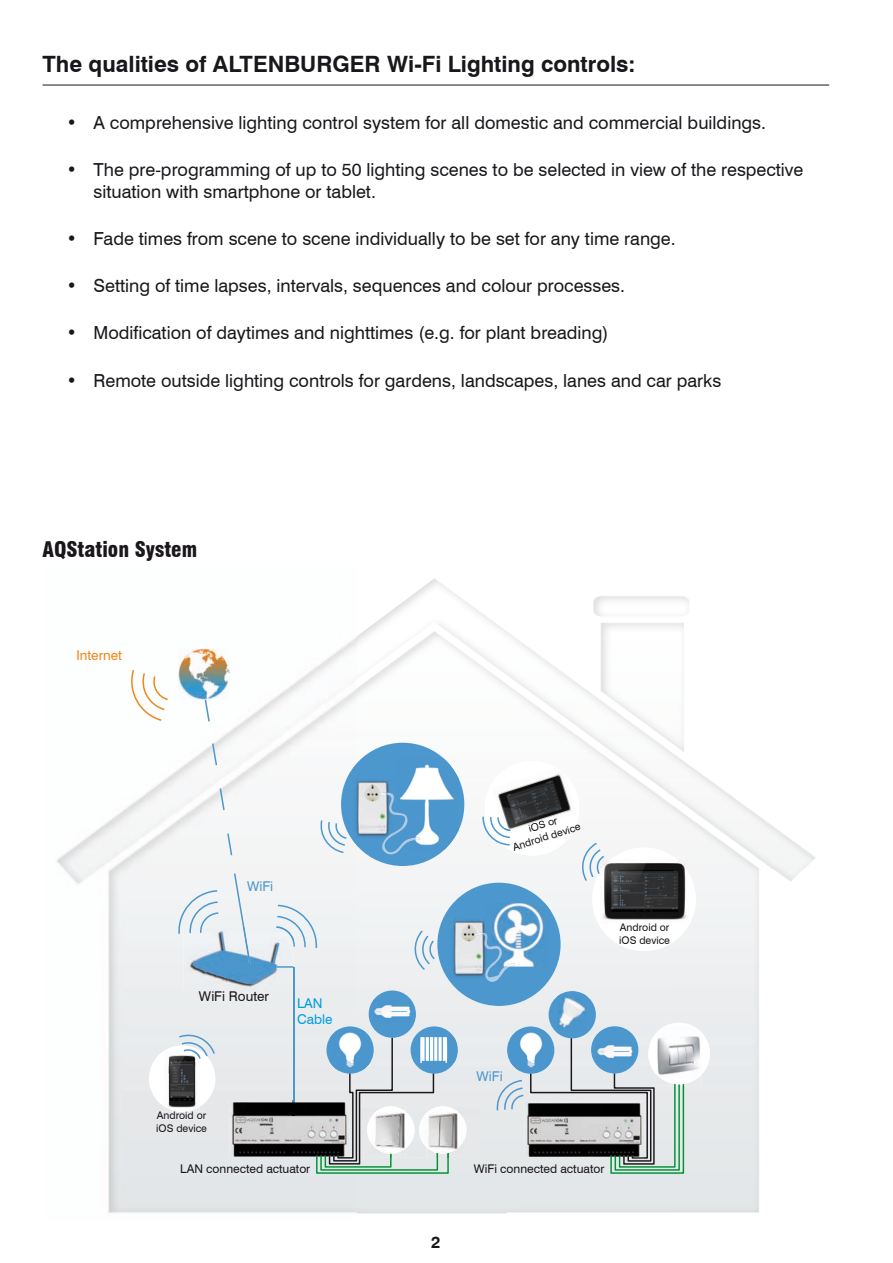
<style>
.page{position:relative;width:893px;height:1263px;background:#fff}
.page>*{position:absolute;margin:0;border:0;box-sizing:border-box;transform-origin:0 0}
.t1{font:700 22.5px "Swiss 721 BT";color:#1a171c}
.t2{font:900 condensed 21px "Swiss 721 BT";color:#1a171c}
.t3{font:18px/21.6px "Swiss 721 BT";color:#1a171c}
.t4{font:700 16.5px "Swiss 721 BT";color:#1a171c}
.t5{font:13.5px "Swiss 721 BT";color:#1a171c}
.t6{font:13.5px "Swiss 721 BT";color:#f0871b}
.t7{font:13.5px/16.2px "Swiss 721 BT";color:#009ee0}
.t8{font:13.5px "Swiss 721 BT";color:#4c98ce}
.t9{font:12px "Swiss 721 BT";color:#1a171c}
.t10{font:10.5px/12.6px "Swiss 721 BT";color:#1a171c}
</style>
<div class="page">
<hr style="left:43px;top:84px;width:786px;height:2px;background:#646567">
<img style="left:56px;top:636px;width:301px;height:578px">
<img style="left:357px;top:578px;width:335px;height:190px">
<div style="left:410px;top:768px;width:208px;height:151px;background:#f4f5f5"></div>
<img style="left:618px;top:768px;width:198px;height:101px">
<img style="left:357px;top:846px;width:53px;height:368px">
<div style="left:409px;top:919px;width:52px;height:295px;background:#e9ecee"></div>
<div style="left:514px;top:919px;width:158px;height:294px;background:#ebedef"></div>
<img style="left:199px;top:991px;width:70px;height:10px">
<img style="left:157px;top:1112px;width:49px;height:7px">
<div style="left:341px;top:743px;width:123px;height:123px;background:#4c98ce;border-radius:50%"></div>
<svg style="left:276px;top:904px;width:42px;height:46px"></svg>
<svg style="left:319px;top:819px;width:29px;height:35px"></svg>
<img style="left:354px;top:779px;width:36px;height:58px">
<img style="left:400px;top:759px;width:58px;height:91px">
<svg style="left:393px;top:795px;width:3px;height:20px"></svg>
<img style="left:379px;top:793px;width:14px;height:21px">
<svg style="left:380px;top:831px;width:20px;height:23px"></svg>
<img style="left:396px;top:812px;width:24px;height:38px">
<svg style="left:234px;top:873px;width:17px;height:54px"></svg>
<svg style="left:226px;top:832px;width:7px;height:25px"></svg>
<svg style="left:219px;top:787px;width:7px;height:25px"></svg>
<svg style="left:211px;top:742px;width:7px;height:25px"></svg>
<img style="left:184px;top:927px;width:110px;height:64px">
<img style="left:276px;top:927px;width:18px;height:20px">
<img style="left:243px;top:927px;width:8px;height:37px">
<svg style="left:178px;top:889px;width:42px;height:46px"></svg>
<img style="left:178px;top:648px;width:52px;height:52px">
<svg style="left:205px;top:700px;width:5px;height:21px"></svg>
<div style="left:437px;top:883px;width:124px;height:123px;background:#4c98ce;border-radius:50%"></div>
<svg style="left:412px;top:929px;width:24px;height:42px"></svg>
<img style="left:451px;top:919px;width:35px;height:58px">
<svg style="left:127px;top:668px;width:42px;height:54px"></svg>
<svg style="left:276px;top:966px;width:18px;height:2px"></svg>
<hr style="left:293px;top:967px;width:1px;height:159px;background:#4c98ce">
<img style="left:492px;top:903px;width:58px;height:63px">
<img style="left:474px;top:933px;width:13px;height:15px">
<img style="left:489px;top:946px;width:16px;height:2px">
<img style="left:486px;top:935px;width:3px;height:13px">
<svg style="left:484px;top:948px;width:31px;height:34px"></svg>
<div style="left:149px;top:1045px;width:66px;height:67px;background:#fff;border-radius:50%"></div>
<div style="left:485px;top:761px;width:94px;height:95px;background:#fff;border-radius:50%"></div>
<svg style="left:556px;top:766px;width:8px;height:2px"></svg>
<img style="left:492px;top:768px;width:85px;height:67px">
<img style="left:528px;top:816px;width:29px;height:12px">
<svg style="left:482px;top:815px;width:29px;height:31px"></svg>
<svg style="left:178px;top:1032px;width:38px;height:27px"></svg>
<img style="left:164px;top:1051px;width:36px;height:60px">
<img style="left:184px;top:1051px;width:16px;height:8px">
<div style="left:592px;top:847px;width:104px;height:104px;background:#fff;border-radius:50%"></div>
<img style="left:603px;top:859px;width:86px;height:61px">
<svg style="left:579px;top:841px;width:27px;height:42px"></svg>
<div style="left:648px;top:1023px;width:62px;height:61px;background:#fff;border-radius:50%"></div>
<img style="left:657px;top:1026px;width:44px;height:58px">
<svg style="left:507px;top:1026px;width:47px;height:48px"></svg>
<img style="left:511px;top:1030px;width:40px;height:7px">
<div style="left:549px;top:991px;width:47px;height:47px;background:#4c98ce;border-radius:50%"></div>
<div style="left:591px;top:1026px;width:47px;height:47px;background:#4c98ce;border-radius:50%"></div>
<img style="left:557px;top:994px;width:30px;height:34px">
<img style="left:449px;top:1107px;width:17px;height:47px">
<div style="left:369px;top:990px;width:47px;height:48px;background:#4c98ce;border-radius:50%"></div>
<div style="left:411px;top:1026px;width:47px;height:48px;background:#4c98ce;border-radius:50%"></div>
<img style="left:374px;top:1005px;width:37px;height:13px">
<svg style="left:326px;top:1026px;width:48px;height:48px"></svg>
<img style="left:330px;top:1030px;width:40px;height:7px">
<svg style="left:496px;top:1037px;width:188px;height:137px"></svg>
<img style="left:229px;top:1101px;width:87px;height:56px">
<svg style="left:293px;top:1101px;width:1px;height:25px"></svg>
<svg style="left:316px;top:1037px;width:133px;height:137px"></svg>
<p class="t1" style="left:43px;top:51px;width:594px">The qualities of ALTENBURGER Wi-Fi Lighting controls:</p>
<p class="t3" style="left:67px;top:112px;width:701px">• A comprehensive lighting control system for all domestic and commercial buildings.</p>
<p class="t3" style="left:94px;top:159px;width:711px;text-indent:-27px">• The pre-programming of up to 50 lighting scenes to be selected in view of the respective situation with smartphone or tablet.</p>
<p class="t3" style="left:67px;top:228px;width:611px">• Fade times from scene to scene individually to be set for any time range.</p>
<p class="t3" style="left:67px;top:275px;width:560px">• Setting of time lapses, intervals, sequences and colour processes.</p>
<p class="t3" style="left:67px;top:322px;width:544px">• Modification of daytimes and nighttimes (e.g. for plant breading)</p>
<p class="t3" style="left:67px;top:369px;width:656px">• Remote outside lighting controls for gardens, landscapes, lanes and car parks</p>
<p class="t2" style="left:43px;top:536px;width:156px">AQStation System</p>
<p class="t6" style="left:76px;top:647px;width:47px">Internet</p>
<p class="t8" style="left:247px;top:878px;width:28px">WiFi</p>
<p class="t10" style="left:507px;top:828px;width:72px;text-align:center;rotate:-17deg">iOS or<br>Android device</p>
<p class="t10" style="left:619px;top:921px;width:52px">Android or iOS device</p>
<p class="t5" style="left:199px;top:987px;width:72px">WiFi Router</p>
<p class="t7" style="left:297px;top:995px;width:37px">LAN<br>Cable</p>
<p class="t8" style="left:476px;top:1068px;width:28px">WiFi</p>
<p class="t10" style="left:156px;top:1109px;width:52px">Android or iOS device</p>
<p class="t9" style="left:180px;top:1161px;width:132px">LAN connected actuator</p>
<p class="t9" style="left:474px;top:1161px;width:132px">WiFi connected actuator</p>
<p class="t4" style="left:431px;top:1232px;width:11px">2</p>
</div>
